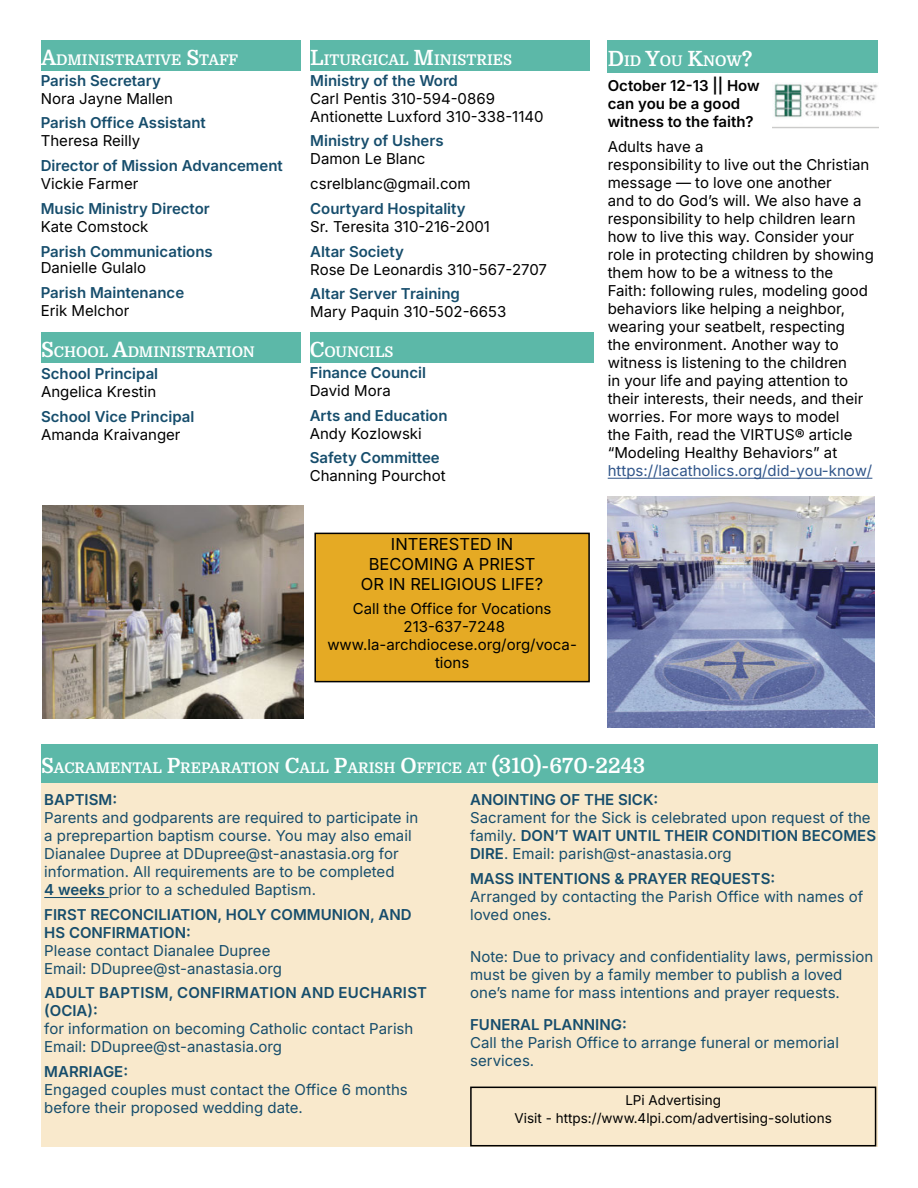
<style>
.page{position:relative;width:918px;height:1188px;background:#fff}
.page>*{position:absolute;margin:0;border:0;box-sizing:border-box;transform-origin:0 0}
.t1{font:21px "Domine";color:#fff}
.t2{font:16.5px "Fpplms Inter";color:#000}
.t3{font:15px/18px "Fpplms Inter";color:#000;text-align:center}
.t4{font:15px/18px "Fpplms Inter";color:#164d6c}
.t5{font:15px/18px "Fngmgg Inter";color:#164d6c}
.t6{font:15px "Dbwmnr Inter";color:#164d6c}
.t7{font:15px/18px "Fngmgg Inter";color:#000}
.t8{font:15px "Fpplms Inter";color:#30558a}
.t9{font:14.7px "Domine";color:#fff}
.t10{font:13.5px "Fpplms Inter";color:#000}
.s1{font-size:21px}
.s2{font-family:"Dbwmnr Inter"}
.s3{font-size:14.7px}
.s4{font-family:"Fngmgg Inter"}
</style>
<div class="page">
<div style="left:41px;top:744px;width:837px;height:38px;background:#5cb8a8"></div>
<div style="left:41px;top:784px;width:837px;height:363px;background:#f9e9cc"></div>
<hr style="left:44px;top:897px;width:65px;height:1px;background:#164d6c">
<div style="left:310px;top:333px;width:283px;height:30px;background:#5cb8a8"></div>
<div style="left:41px;top:40px;width:260px;height:31px;background:#5cb8a8"></div>
<div style="left:310px;top:40px;width:279px;height:31px;background:#5cb8a8"></div>
<div style="left:315px;top:533px;width:274px;height:149px;background:#e5aa24"></div>
<div style="left:314px;top:533px;width:276px;height:149px;border:2px solid #000"></div>
<div style="left:470px;top:1087px;width:406px;height:59px;border:2px solid #000"></div>
<div style="left:608px;top:40px;width:270px;height:33px;background:#5cb8a8"></div>
<div style="left:41px;top:333px;width:260px;height:30px;background:#5cb8a8"></div>
<img style="left:42px;top:505px;width:262px;height:213px">
<hr style="left:608px;top:478px;width:264px;height:1px;background:#30558a">
<img style="left:608px;top:496px;width:267px;height:231px">
<img style="left:772px;top:83px;width:106px;height:46px">
<p class="t9" style="left:41px;top:52px;width:189px"><span class="s1">A</span>DMINISTRATIVE <span class="s1">S</span>TAFF</p>
<p class="t9" style="left:310px;top:52px;width:203px"><span class="s1">L</span>ITURGICAL <span class="s1">M</span>INISTRIES</p>
<p class="t5" style="left:310px;top:71px;width:149px">Ministry of the Word</p>
<p class="t3" style="left:310px;top:89px;width:186px">Carl Pentis 310-594-0869</p>
<p class="t3" style="left:310px;top:107px;width:235px">Antionette Luxford 310-338-1140</p>
<p class="t5" style="left:310px;top:131px;width:135px">Ministry of Ushers</p>
<p class="t3" style="left:310px;top:149px;width:117px">Damon Le Blanc</p>
<p class="t3" style="left:310px;top:174px;width:162px">csrelblanc@gmail.com</p>
<p class="t5" style="left:310px;top:199px;width:157px">Courtyard Hospitality</p>
<p class="t3" style="left:310px;top:217px;width:181px">Sr. Teresita 310-216-2001</p>
<p class="t5" style="left:310px;top:242px;width:95px">Altar Society</p>
<p class="t3" style="left:310px;top:260px;width:238px">Rose De Leonardis 310-567-2707</p>
<p class="t5" style="left:310px;top:284px;width:151px">Altar Server Training</p>
<p class="t3" style="left:310px;top:302px;width:198px">Mary Paquin 310-502-6653</p>
<p class="t5" style="left:41px;top:71px;width:122px">Parish Secretary</p>
<p class="t3" style="left:41px;top:89px;width:134px">Nora Jayne Mallen</p>
<p class="t5" style="left:41px;top:113px;width:167px">Parish Office Assistant</p>
<p class="t3" style="left:41px;top:131px;width:101px">Theresa Reilly</p>
<p class="t5" style="left:41px;top:156px;width:244px">Director of Mission Advancement</p>
<p class="t3" style="left:41px;top:174px;width:99px">Vickie Farmer</p>
<p class="t5" style="left:41px;top:199px;width:171px">Music Ministry Director</p>
<p class="t3" style="left:41px;top:217px;width:109px">Kate Comstock</p>
<p class="t5" style="left:41px;top:242px;width:174px">Parish Communications</p>
<p class="t3" style="left:41px;top:258px;width:107px">Danielle Gulalo</p>
<p class="t5" style="left:41px;top:283px;width:145px">Parish Maintenance</p>
<p class="t3" style="left:41px;top:301px;width:90px">Erik Melchor</p>
<p class="t9" style="left:41px;top:344px;width:215px"><span class="s1">S</span>CHOOL <span class="s1">A</span>DMINISTRATION</p>
<p class="t5" style="left:41px;top:364px;width:119px">School Principal</p>
<p class="t3" style="left:41px;top:382px;width:117px">Angelica Krestin</p>
<p class="t5" style="left:41px;top:407px;width:155px">School Vice Principal</p>
<p class="t3" style="left:41px;top:425px;width:141px">Amanda Kraivanger</p>
<p class="t9" style="left:310px;top:344px;width:85px"><span class="s1">C</span>OUNCILS</p>
<p class="t5" style="left:310px;top:363px;width:118px">Finance Council</p>
<p class="t3" style="left:310px;top:381px;width:83px">David Mora</p>
<p class="t5" style="left:310px;top:406px;width:139px">Arts and Education</p>
<p class="t3" style="left:310px;top:424px;width:114px">Andy Kozlowski</p>
<p class="t5" style="left:310px;top:448px;width:132px">Safety Committee</p>
<p class="t3" style="left:310px;top:466px;width:137px">Channing Pourchot</p>
<p class="t2" style="left:391px;top:532px;width:124px">INTERESTED IN</p>
<p class="t2" style="left:369px;top:552px;width:168px">BECOMING A PRIEST</p>
<p class="t2" style="left:361px;top:571px;width:184px">OR IN RELIGIOUS LIFE?</p>
<p class="t3" style="left:353px;top:600px;width:200px">Call the Office for Vocations</p>
<p class="t3" style="left:404px;top:618px;width:103px">213-637-7248</p>
<p class="t3" style="left:327px;top:636px;width:251px">www.la-archdiocese.org/org/voca&shy;tions</p>
<p class="t9" style="left:608px;top:53px;width:146px"><span class="s1">D</span>ID <span class="s1">Y</span>OU <span class="s1">K</span>NOW<span class="s1">?</span></p>
<p class="t7" style="left:608px;top:76px;width:154px"><span class="s2">October 12-13 || How </span>can you be a good witness to the faith?</p>
<p class="t3" style="left:608px;top:137px;width:268px;text-align:left">Adults have a<br>responsibility to live out the Christian message — to love one another<br>and to do God’s will. We also have a responsibility to help children learn how to live this way. Consider your role in protecting children by showing them how to be a witness to the Faith: following rules, modeling good behaviors like helping a neighbor, wearing your seatbelt, respecting<br>the environment. Another way to witness is listening to the children<br>in your life and paying attention to their interests, their needs, and their worries. For more ways to model<br>the Faith, read the VIRTUS® article “Modeling Healthy Behaviors” at</p>
<p class="t8" style="left:608px;top:459px;width:266px">https://lacatholics.org/did-you-know/</p>
<p class="t9" style="left:41px;top:759px;width:386px"><span class="s1">S</span>ACRAMENTAL <span class="s1">P</span>REPARATION <span class="s1">C</span>ALL <span class="s1">P</span>ARI SH <span class="s1">O</span>FFIC</p>
<p class="t1" style="left:452px;top:753px;width:195px"><span class="s3">E AT</span> (310)-670-2243</p>
<p class="t6" style="left:44px;top:788px;width:74px">BAPTISM:</p>
<p class="t4" style="left:44px;top:808px;width:376px">Parents and godparents are required to participate in a preprepartion baptism course. You may also email Dianalee Dupree at DDupree@st-anastasia.org for information. All requirements are to be completed<br><span class="s4">4 weeks</span> prior to a scheduled Baptism.</p>
<p class="t5" style="left:44px;top:905px;width:369px">FIRST RECONCILIATION, HOLY COMMUNION, AND</p>
<p class="t6" style="left:44px;top:921px;width:148px">HS CONFIRMATION:</p>
<p class="t4" style="left:44px;top:941px;width:228px">Please contact Dianalee Dupree</p>
<p class="t4" style="left:44px;top:959px;width:239px">Email: DDupree@st-anastasia.org</p>
<p class="t5" style="left:44px;top:984px;width:384px">ADULT BAPTISM, CONFIRMATION AND EUCHARIST <span class="s2">(OCIA):</span></p>
<p class="t4" style="left:44px;top:1020px;width:371px">for information on becoming Catholic contact Parish<br>Email: DDupree@st-anastasia.org</p>
<p class="t6" style="left:44px;top:1061px;width:85px">MARRIAGE:</p>
<p class="t4" style="left:44px;top:1080px;width:365px">Engaged couples must contact the Office 6 months before their proposed wedding date.</p>
<p class="t6" style="left:470px;top:788px;width:190px">ANOINTING OF THE SICK:</p>
<p class="t4" style="left:470px;top:808px;width:407px">Sacrament for the Sick is celebrated upon request of the family. <span class="s2">DON’T WAIT UNTIL THEIR CONDITION BECOMES<br></span><span class="s4">DIRE</span>. Email: parish@st-anastasia.org</p>
<p class="t6" style="left:470px;top:867px;width:307px">MASS INTENTIONS &amp; PRAYER REQUESTS:</p>
<p class="t4" style="left:470px;top:887px;width:395px">Arranged by contacting the Parish Office with names of loved ones.</p>
<p class="t4" style="left:470px;top:948px;width:405px">Note: Due to privacy and confidentiality laws, permission must be given by a family member to publish a loved one’s name for mass intentions and prayer requests.</p>
<p class="t6" style="left:470px;top:1013px;width:158px">FUNERAL PLANNING:</p>
<p class="t4" style="left:470px;top:1033px;width:370px">Call the Parish Office to arrange funeral or memorial services.</p>
<p class="t10" style="left:625px;top:1090px;width:97px">LPi Advertising</p>
<p class="t10" style="left:515px;top:1108px;width:319px">Visit - https://www.4lpi.com/advertising-solutions</p>
</div>
